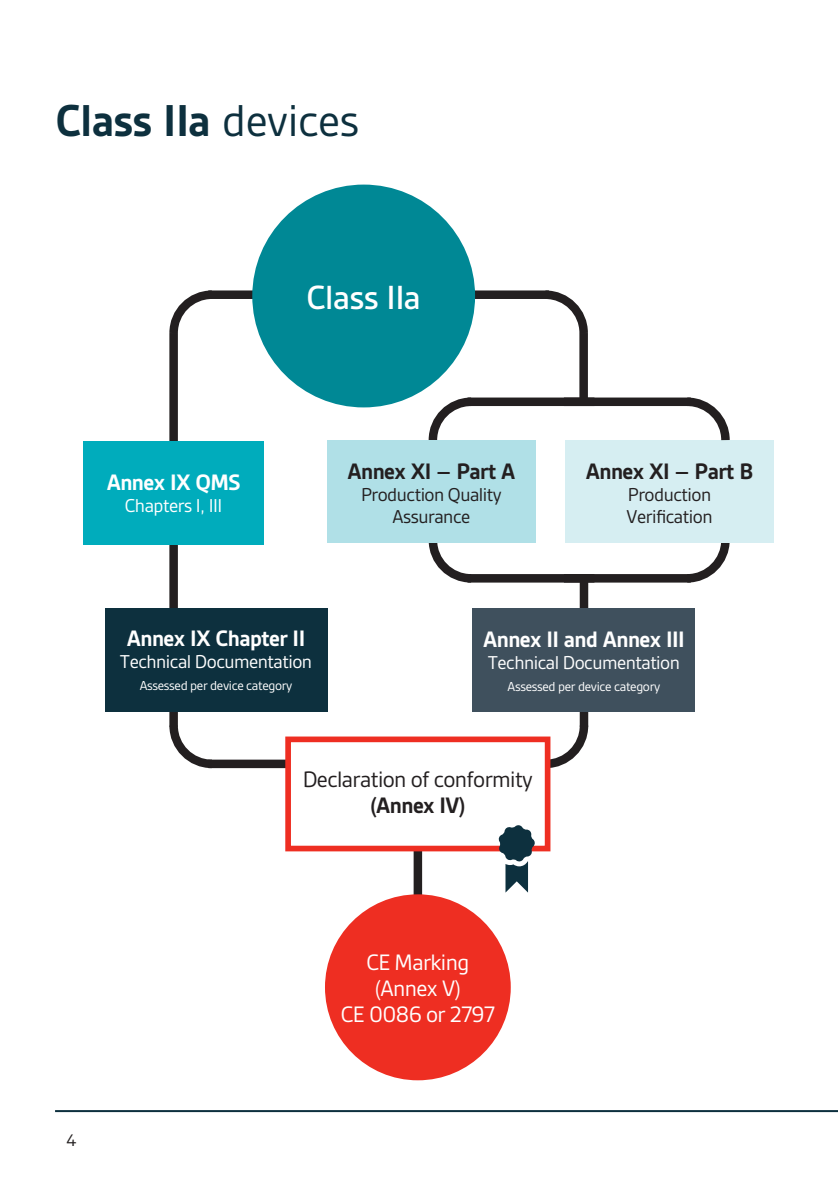
<style>
.page{position:relative;width:838px;height:1191px;background:#fff}
.page>*{position:absolute;margin:0;border:0;box-sizing:border-box;transform-origin:0 0}
.t1{font:700 48px "Gesta";letter-spacing:-.01em;color:#0d303e}
.t2{font:500 36px "Gesta";letter-spacing:-.01em;color:#fff}
.t3{font:700 24px "Gesta";letter-spacing:-.025em;color:#fff}
.t4{font:700 24px "Gesta";letter-spacing:-.025em;color:#231f20}
.t5{font:24px/26px "Gesta";letter-spacing:-.025em;color:#fff;text-align:center}
.t6{font:24px "Gesta";letter-spacing:-.025em;color:#231f20}
.t7{font:20px "Gesta";letter-spacing:-.025em;color:#fff}
.t8{font:20px/22px "Gesta";letter-spacing:-.025em;color:#231f20}
.t9{font:18px "Gesta";color:#231f20}
.t10{font:14px "Gesta";letter-spacing:-.025em;color:#fff}
.s1{font-weight:400}
</style>
<div class="page">
<div style="left:564px;top:574px;width:127px;height:8px;background:#231f20"></div>
<svg style="left:679px;top:543px;width:51px;height:40px"></svg>
<div style="left:467px;top:574px;width:127px;height:8px;background:#231f20"></div>
<svg style="left:428px;top:543px;width:52px;height:40px"></svg>
<div style="left:169px;top:333px;width:9px;height:393px;background:#231f20"></div>
<div style="left:580px;top:577px;width:8px;height:149px;background:#231f20"></div>
<div style="left:414px;top:846px;width:8px;height:79px;background:#231f20"></div>
<div style="left:565px;top:441px;width:209px;height:102px;background:#d6eef2"></div>
<div style="left:83px;top:441px;width:181px;height:103px;background:#00acbc"></div>
<div style="left:105px;top:608px;width:222px;height:103px;background:#0d303e"></div>
<div style="left:473px;top:608px;width:222px;height:103px;background:#3f505d"></div>
<div style="left:208px;top:290px;width:127px;height:9px;background:#231f20"></div>
<svg style="left:169px;top:290px;width:51px;height:51px"></svg>
<div style="left:579px;top:333px;width:9px;height:69px;background:#231f20"></div>
<div style="left:374px;top:290px;width:175px;height:9px;background:#231f20"></div>
<svg style="left:537px;top:290px;width:51px;height:51px"></svg>
<div style="left:208px;top:759px;width:127px;height:9px;background:#231f20"></div>
<svg style="left:169px;top:717px;width:51px;height:52px"></svg>
<div style="left:325px;top:894px;width:186px;height:186px;background:#ee2e22;border-radius:50%"></div>
<svg style="left:282px;top:717px;width:307px;height:175px"></svg>
<div style="left:252px;top:184px;width:223px;height:223px;background:#008895;border-radius:50%"></div>
<div style="left:564px;top:397px;width:127px;height:9px;background:#231f20"></div>
<svg style="left:679px;top:397px;width:55px;height:44px"></svg>
<div style="left:467px;top:397px;width:127px;height:9px;background:#231f20"></div>
<svg style="left:424px;top:397px;width:56px;height:44px"></svg>
<div style="left:327px;top:441px;width:209px;height:102px;background:#b0e0e7"></div>
<hr style="left:55px;top:1110px;width:782px;height:2px;background:#0d303e">
<h1 class="t1" style="left:55px;top:93px;width:305px">Class IIa <span class="s1">devices</span></h1>
<p class="t3" style="left:107px;top:469px;width:135px">Annex IX QMS</p>
<p class="t7" style="left:125px;top:494px;width:99px">Chapters I, III</p>
<h2 class="t2" style="left:306px;top:277px;width:116px">Class IIa</h2>
<p class="t4" style="left:347px;top:458px;width:169px">Annex XI – Part A</p>
<p class="t8" style="left:361px;top:483px;width:142px;text-align:center">Production Quality<br>Assurance</p>
<p class="t4" style="left:586px;top:457px;width:169px">Annex XI – Part B</p>
<p class="t8" style="left:627px;top:483px;width:87px">Production<br>Verification</p>
<p class="t3" style="left:127px;top:625px;width:180px">Annex IX Chapter II</p>
<p class="t7" style="left:120px;top:650px;width:194px">Technical Documentation</p>
<p class="t10" style="left:140px;top:678px;width:154px">Assessed per device category</p>
<p class="t3" style="left:483px;top:625px;width:203px">Annex II and Annex III</p>
<p class="t7" style="left:488px;top:651px;width:194px">Technical Documentation</p>
<p class="t10" style="left:508px;top:678px;width:154px">Assessed per device category</p>
<p class="t6" style="left:303px;top:765px;width:232px">Declaration of conformity</p>
<p class="t4" style="left:370px;top:791px;width:97px">(Annex IV)</p>
<p class="t9" style="left:66px;top:1129px;width:11px">4</p>
<p class="t5" style="left:341px;top:949px;width:156px">CE Marking (Annex V)<br>CE 0086 or 2797</p>
</div>
